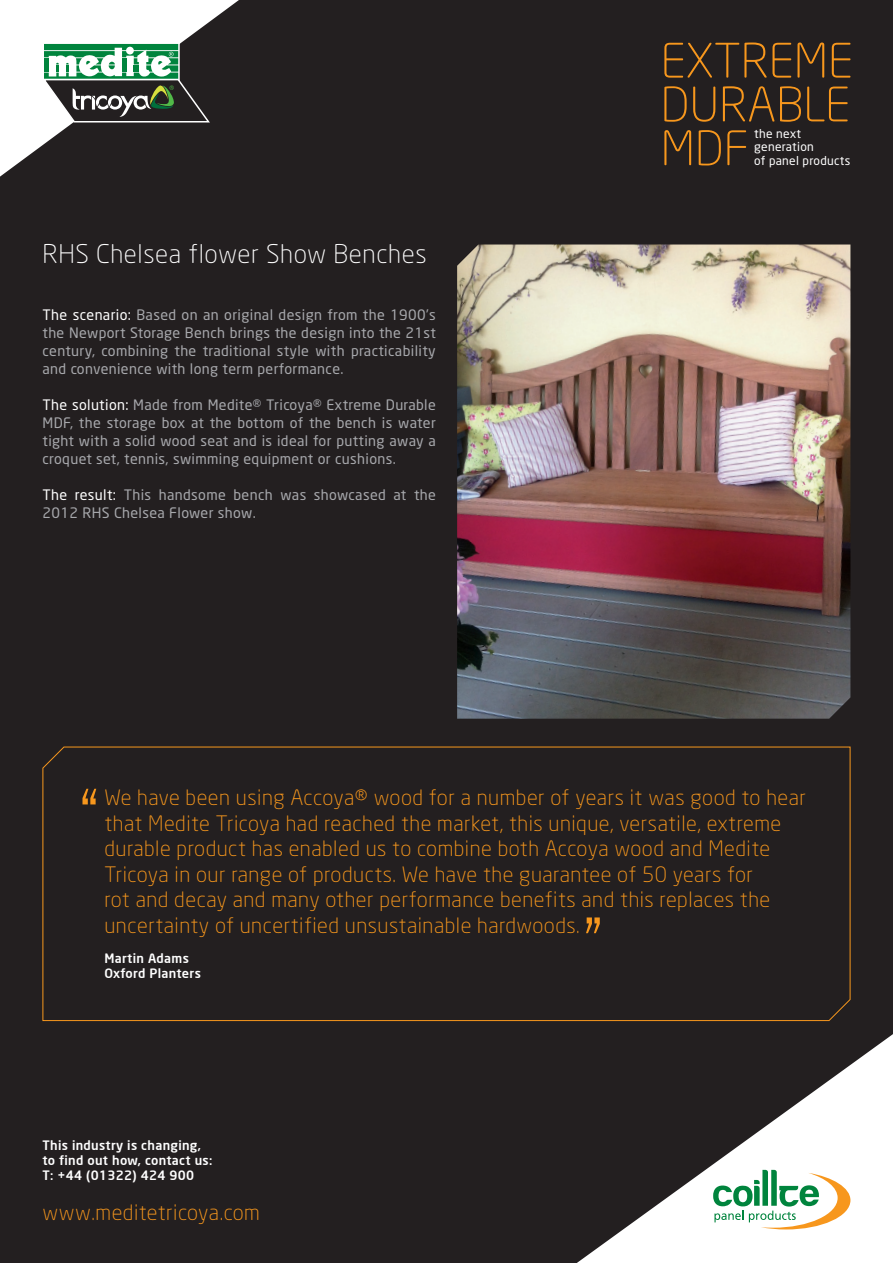
<style>
.page{position:relative;width:893px;height:1263px;background:#231f20}
.page>*{position:absolute;margin:0;border:0;box-sizing:border-box;transform-origin:0 0}
.strapline{font:300 25.5px "Neo Sans";letter-spacing:.025em;color:#fff}
.t1{font:300 21px/25.5px "Neo Sans";letter-spacing:.025em;color:#f7971d}
.Broodtekst{font:14.25px/18px "Neo Sans";letter-spacing:.025em;color:#a7a8ac;text-align:justify}
.onderschrift{font:500 12.75px "Neo Sans";letter-spacing:.025em;color:#fff}
.t2{font:12px/13.5px "Neo Sans";letter-spacing:.025em;color:#fff}
.s1{color:#fff}
</style>
<div class="page">
<svg style="left:42px;top:42px;width:169px;height:81px"></svg>
<svg style="left:664px;top:130px;width:82px;height:35px;background:#4b361f"></svg>
<svg style="left:664px;top:86px;width:184px;height:36px;background:#49341f"></svg>
<svg style="left:664px;top:43px;width:186px;height:35px;background:#48341f"></svg>
<img style="left:457px;top:244px;width:393px;height:475px">
<div style="left:42px;top:746px;width:809px;height:275px;background:#231f20"></div>
<svg style="left:82px;top:789px;width:14px;height:15px"></svg>
<svg style="left:586px;top:917px;width:14px;height:16px"></svg>
<svg style="left:713px;top:1170px;width:137px;height:59px"></svg>
<p class="strapline" style="left:43px;top:239px;width:386px">RHS Chelsea flower Show Benches</p>
<p class="Broodtekst" style="left:43px;top:305px;width:395px"><span class="s1">The scenario:</span> Based on an original design from the 1900’s the Newport Storage Bench brings the design into the 21st century, combining the traditional style with practicability and convenience with long term performance.</p>
<p class="Broodtekst" style="left:43px;top:395px;width:395px"><span class="s1">The solution:</span> Made from Medite® Tricoya® Extreme Durable MDF, the storage box at the bottom of the bench is water tight with a solid wood seat and is ideal for putting away a croquet set, tennis, swimming equipment or cushions.</p>
<p class="Broodtekst" style="left:43px;top:485px;width:395px"><span class="s1">The result:</span> This handsome bench was showcased at the<br>2012 RHS Chelsea Flower show.</p>
<p class="t2" style="left:754px;top:126px;width:48px">the next</p>
<p class="t2" style="left:754px;top:140px;width:98px">generation<br>of panel products</p>
<p class="t1" style="left:104px;top:785px;width:703px">We have been using Accoya® wood for a number of years it was good to hear that Medite Tricoya had reached the market, this unique, versatile, extreme durable product has enabled us to combine both Accoya wood and Medite Tricoya in our range of products. We have the guarantee of 50 years for<br>rot and decay and many other performance benefits and this replaces the uncertainty of uncertified unsustainable hardwoods.</p>
<p class="onderschrift" style="left:104px;top:950px;width:86px">Martin Adams</p>
<p class="onderschrift" style="left:104px;top:965px;width:98px">Oxford Planters</p>
<p class="onderschrift" style="left:43px;top:1137px;width:160px">This industry is changing,</p>
<p class="onderschrift" style="left:43px;top:1152px;width:171px">to find out how, contact us:</p>
<p class="onderschrift" style="left:43px;top:1167px;width:153px">T: +44 (01322) 424 900</p>
<p class="t1" style="left:43px;top:1200px;width:219px">www.meditetricoya.com</p>
</div>
